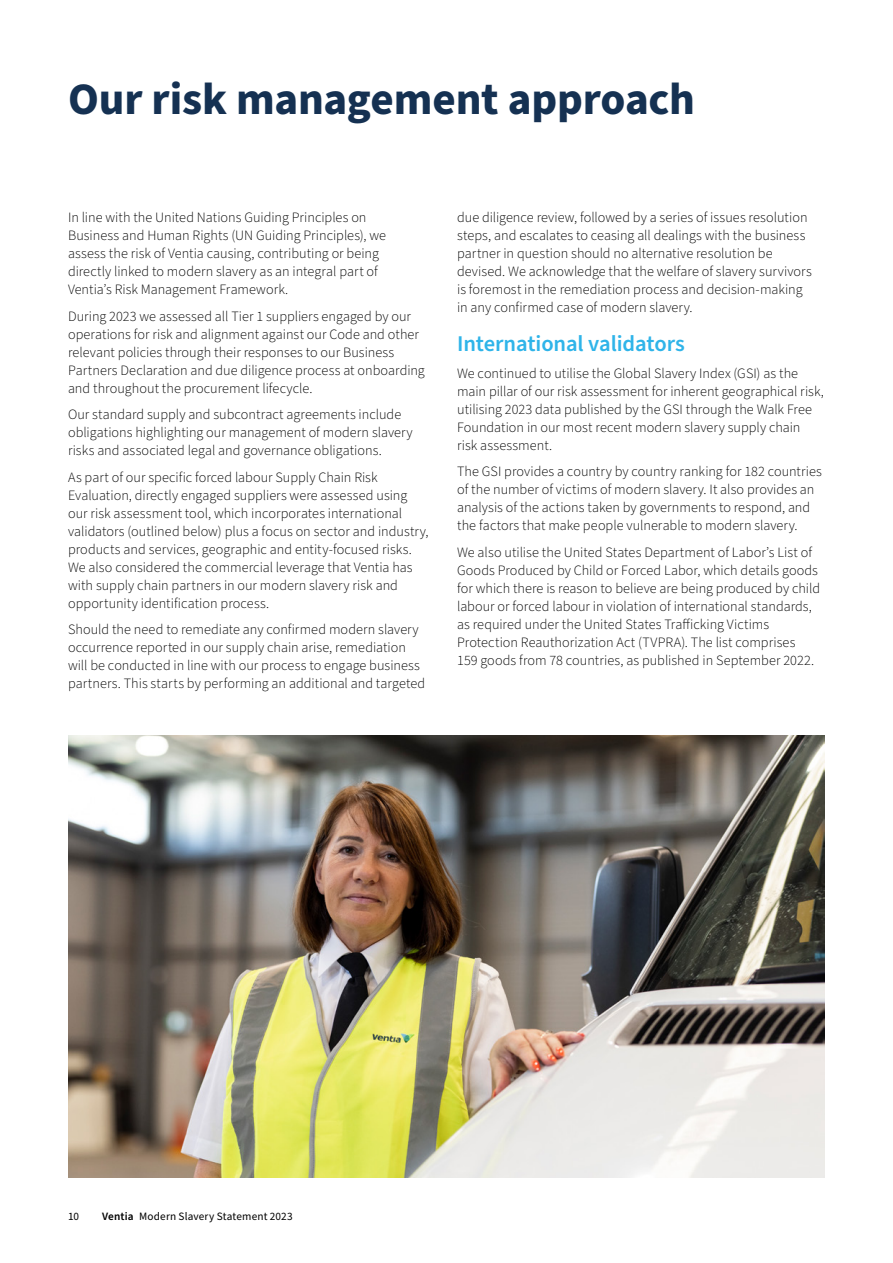
<style>
.page{position:relative;width:893px;height:1263px;background:#fff}
.page>*{position:absolute;margin:0;border:0;box-sizing:border-box;transform-origin:0 0}
.t1{font:700 45px "Source Sans Pro";letter-spacing:-.005em;color:#153152}
.t2{font:600 22.5px "Source Sans Pro";letter-spacing:-.005em;color:#2fb4e9}
.t3{font:300 14.25px/18px "Source Sans Pro";color:#000}
.t4{font:11.25px "Source Sans Pro";letter-spacing:.015em;color:#000}
.s1{font-weight:600}
</style>
<div class="page">
<img style="left:68px;top:736px;width:757px;height:442px">
<h1 class="t1" style="left:68px;top:69px;width:628px">Our risk management approach</h1>
<p class="t3" style="left:68px;top:209px;width:319px">In line with the United Nations Guiding Principles on Business and Human Rights (UN Guiding Principles), we assess the risk of Ventia causing, contributing or being directly linked to modern slavery as an integral part of Ventia’s Risk Management Framework.</p>
<p class="t3" style="left:68px;top:307px;width:358px">During 2023 we assessed all Tier 1 suppliers engaged by our operations for risk and alignment against our Code and other relevant policies through their responses to our Business Partners Declaration and due diligence process at onboarding and throughout the procurement lifecycle.</p>
<p class="t3" style="left:68px;top:406px;width:346px">Our standard supply and subcontract agreements include obligations highlighting our management of modern slavery risks and associated legal and governance obligations.</p>
<p class="t3" style="left:68px;top:468px;width:362px">As part of our specific forced labour Supply Chain Risk Evaluation, directly engaged suppliers were assessed using our risk assessment tool, which incorporates international validators (outlined below) plus a focus on sector and industry, products and services, geographic and entity-focused risks.<br>We also considered the commercial leverage that Ventia has with supply chain partners in our modern slavery risk and opportunity identification process.</p>
<p class="t3" style="left:68px;top:621px;width:359px">Should the need to remediate any confirmed modern slavery occurrence reported in our supply chain arise, remediation will be conducted in line with our process to engage business partners. This starts by performing an additional and targeted</p>
<p class="t3" style="left:457px;top:209px;width:356px">due diligence review, followed by a series of issues resolution steps, and escalates to ceasing all dealings with the business partner in question should no alternative resolution be devised. We acknowledge that the welfare of slavery survivors is foremost in the remediation process and decision-making in any confirmed case of modern slavery.</p>
<h2 class="t2" style="left:457px;top:328px;width:229px">International validators</h2>
<p class="t3" style="left:457px;top:364px;width:368px">We continued to utilise the Global Slavery Index (GSI) as the main pillar of our risk assessment for inherent geographical risk, utilising 2023 data published by the GSI through the Walk Free Foundation in our most recent modern slavery supply chain risk assessment.</p>
<p class="t3" style="left:457px;top:463px;width:366px">The GSI provides a country by country ranking for 182 countries of the number of victims of modern slavery. It also provides an analysis of the actions taken by governments to respond, and the factors that make people vulnerable to modern slavery.</p>
<p class="t3" style="left:457px;top:543px;width:364px">We also utilise the United States Department of Labor’s List of Goods Produced by Child or Forced Labor, which details goods for which there is reason to believe are being produced by child labour or forced labour in violation of international standards, as required under the United States Trafficking Victims Protection Reauthorization Act (TVPRA). The list comprises<br>159 goods from 78 countries, as published in September 2022.</p>
<p class="t4" style="left:68px;top:1209px;width:13px">10</p>
<p class="t4" style="left:102px;top:1209px;width:192px"><span class="s1">Ventia</span> Modern Slavery Statement 2023</p>
</div>
